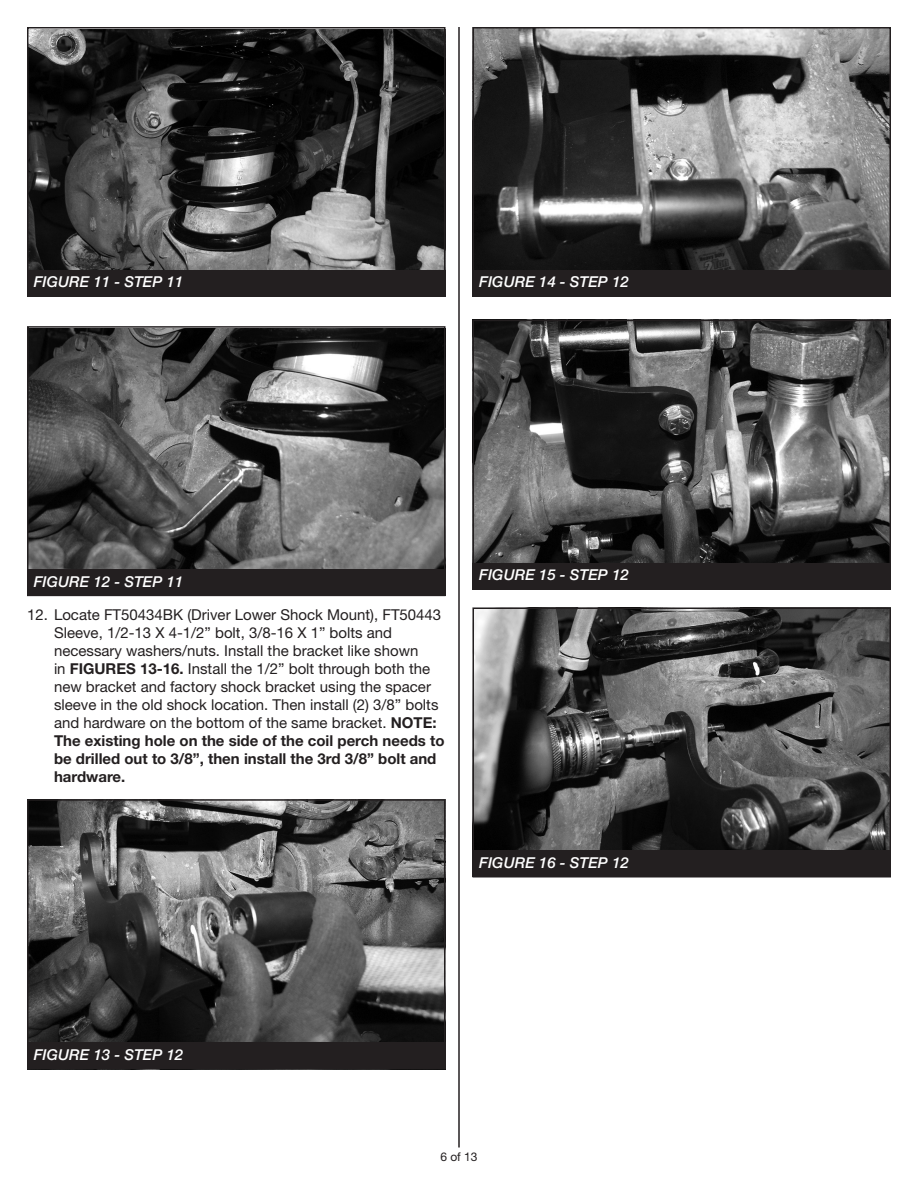
<style>
.page{position:relative;width:918px;height:1188px;background:#fff}
.page>*{position:absolute;margin:0;border:0;box-sizing:border-box;transform-origin:0 0}
.t1{font:15px/18px "Helvetica Neue LT Std";color:#231f20}
.t2{font:italic 500 15px "Helvetica Neue LT Std";color:#fff}
.t3{font:12px "Helvetica Neue LT Std";color:#231f20}
.s1{font-weight:700}
</style>
<div class="page">
<hr style="left:458px;top:27px;width:2px;height:1121px;background:#231f20">
<img style="left:30px;top:30px;width:413px;height:240px">
<div style="left:27px;top:27px;width:419px;height:270px;border:2px solid #231f20"></div>
<div style="left:27px;top:270px;width:419px;height:27px;background:#231f20"></div>
<img style="left:30px;top:329px;width:413px;height:240px">
<div style="left:27px;top:326px;width:419px;height:270px;border:2px solid #231f20"></div>
<div style="left:27px;top:569px;width:419px;height:27px;background:#231f20"></div>
<img style="left:30px;top:802px;width:413px;height:240px">
<div style="left:27px;top:799px;width:419px;height:270px;border:2px solid #231f20"></div>
<div style="left:27px;top:1042px;width:419px;height:27px;background:#231f20"></div>
<img style="left:475px;top:30px;width:413px;height:239px">
<div style="left:472px;top:27px;width:419px;height:270px;border:2px solid #231f20"></div>
<div style="left:472px;top:270px;width:419px;height:27px;background:#231f20"></div>
<img style="left:475px;top:323px;width:413px;height:239px">
<div style="left:472px;top:320px;width:419px;height:270px;border:2px solid #231f20"></div>
<div style="left:472px;top:563px;width:419px;height:27px;background:#231f20"></div>
<img style="left:475px;top:611px;width:413px;height:239px">
<div style="left:472px;top:608px;width:419px;height:270px;border:2px solid #231f20"></div>
<div style="left:472px;top:850px;width:419px;height:28px;background:#231f20"></div>
<p class="t2" style="left:34px;top:273px;width:151px">FIGURE 11 - STEP 11</p>
<p class="t2" style="left:479px;top:273px;width:151px">FIGURE 14 - STEP 12</p>
<p class="t2" style="left:34px;top:572px;width:151px">FIGURE 12 - STEP 11</p>
<p class="t1" style="left:54px;top:606px;width:392px;text-indent:-27px">12. Locate FT50434BK (Driver Lower Shock Mount), FT50443<br>Sleeve, 1/2-13 X 4-1/2” bolt, 3/8-16 X 1” bolts and necessary washers/nuts. Install the bracket like shown<br>in <span class="s1">FIGURES 13-16.</span> Install the 1/2” bolt through both the new bracket and factory shock bracket using the spacer sleeve in the old shock location. Then install (2) 3/8” bolts and hardware on the bottom of the same bracket. <span class="s1">NOTE:<br>The existing hole on the side of the coil perch needs to be drilled out to 3/8”, then install the 3rd 3/8” bolt and hardware.</span></p>
<p class="t2" style="left:479px;top:566px;width:151px">FIGURE 15 - STEP 12</p>
<p class="t2" style="left:479px;top:854px;width:151px">FIGURE 16 - STEP 12</p>
<p class="t2" style="left:34px;top:1045px;width:151px">FIGURE 13 - STEP 12</p>
<p class="t3" style="left:440px;top:1150px;width:39px">6 of 13</p>
</div>
